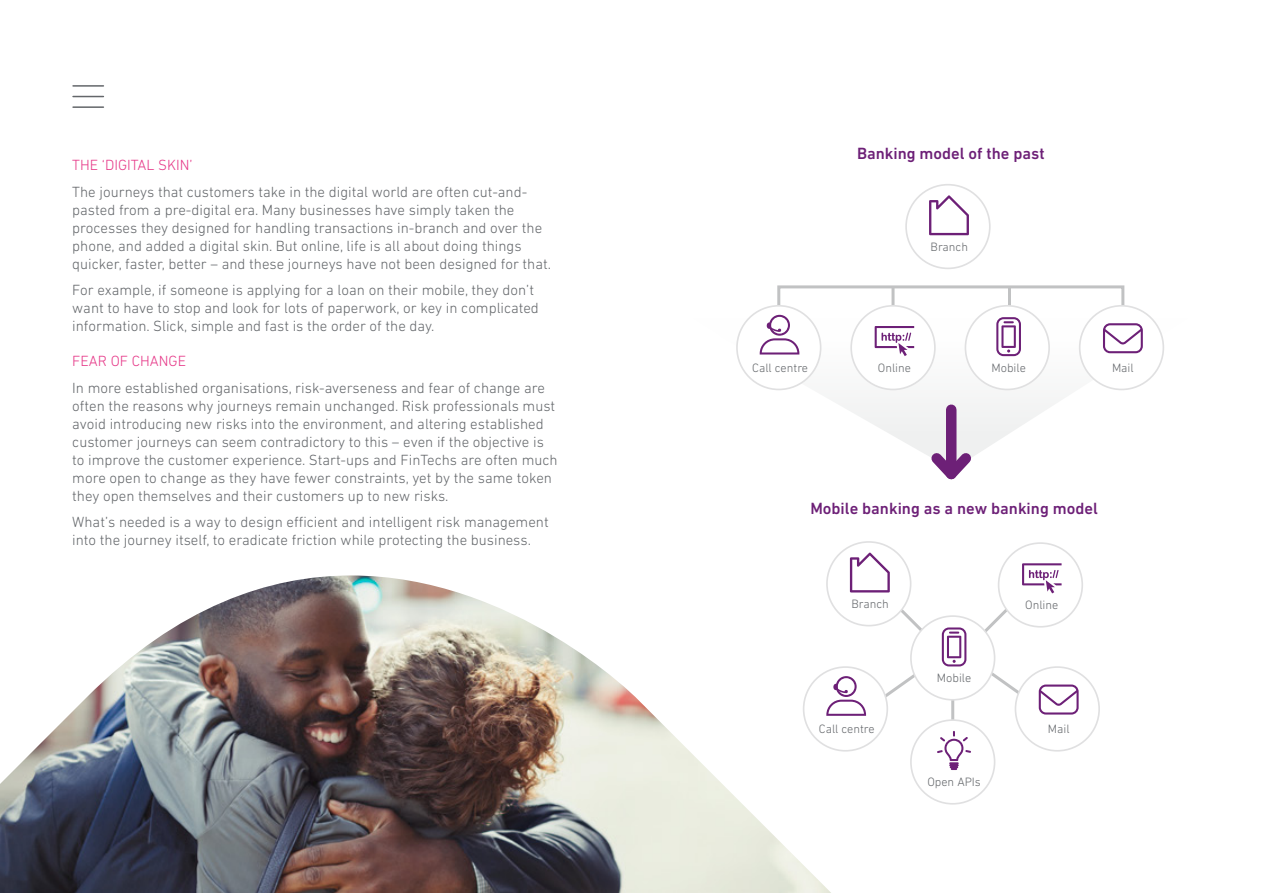
<style>
.page{position:relative;width:1263px;height:893px;background:#fff}
.page>*{position:absolute;margin:0;border:0;box-sizing:border-box;transform-origin:0 0}
.t1{font:500 16.5px "DIN Next W1 G";color:#6d2077}
.t2{font:300 15px/18px "DIN Next W1 G";color:#63666a}
.t3{font:300 15px "DIN Next W1 G";color:#e63888}
.t4{font:300 12.3px "DIN Next W1 G";color:#63666a}
</style>
<div class="page">
<svg style="left:739px;top:318px;width:425px;height:105px"></svg>
<hr style="left:73px;top:85px;width:30px;height:2px;background:#63666a">
<hr style="left:73px;top:96px;width:30px;height:1px;background:#63666a">
<hr style="left:73px;top:106px;width:30px;height:2px;background:#63666a">
<hr style="left:891px;top:287px;width:3px;height:57px;background:#c1c2c3">
<hr style="left:1008px;top:287px;width:3px;height:57px;background:#c1c2c3">
<div style="left:777px;top:285px;width:347px;height:64px;border:3px solid #c1c2c3"></div>
<div style="left:905px;top:184px;width:86px;height:85px;border:2px solid #e0e0e1;border-radius:50%"></div>
<svg style="left:929px;top:195px;width:40px;height:40px"></svg>
<div style="left:851px;top:306px;width:84px;height:83px;background:#fff;border-radius:50%"></div>
<div style="left:850px;top:305px;width:86px;height:85px;border:2px solid #e0e0e1;border-radius:50%"></div>
<div style="left:737px;top:306px;width:84px;height:83px;background:#fff;border-radius:50%"></div>
<div style="left:736px;top:305px;width:85px;height:85px;border:2px solid #e0e0e1;border-radius:50%"></div>
<div style="left:1080px;top:306px;width:83px;height:83px;background:#fff;border-radius:50%"></div>
<div style="left:1079px;top:305px;width:85px;height:85px;border:2px solid #e0e0e1;border-radius:50%"></div>
<div style="left:965px;top:306px;width:84px;height:83px;background:#fff;border-radius:50%"></div>
<div style="left:964px;top:305px;width:86px;height:85px;border:2px solid #e0e0e1;border-radius:50%"></div>
<svg style="left:760px;top:315px;width:39px;height:39px"></svg>
<svg style="left:875px;top:326px;width:39px;height:30px"></svg>
<svg style="left:996px;top:317px;width:25px;height:39px"></svg>
<svg style="left:1103px;top:323px;width:40px;height:30px"></svg>
<svg style="left:827px;top:423px;width:273px;height:382px"></svg>
<img style="left:0;top:575px;width:831px;height:318px">
<div style="left:946px;top:410px;width:10px;height:64px;background:#6d2077"></div>
<svg style="left:922px;top:443px;width:59px;height:46px"></svg>
<p class="t3" style="left:72px;top:157px;width:122px">THE ‘DIGITAL SKIN’</p>
<p class="t2" style="left:72px;top:183px;width:480px">The journeys that customers take in the digital world are often cut-and&shy;pasted from a pre-digital era. Many businesses have simply taken the processes they designed for handling transactions in-branch and over the phone, and added a digital skin. But online, life is all about doing things quicker, faster, better – and these journeys have not been designed for that.</p>
<p class="t2" style="left:72px;top:281px;width:468px">For example, if someone is applying for a loan on their mobile, they don’t want to have to stop and look for lots of paperwork, or key in complicated information. Slick, simple and fast is the order of the day.</p>
<p class="t3" style="left:72px;top:353px;width:115px">FEAR OF CHANGE</p>
<p class="t2" style="left:72px;top:379px;width:487px">In more established organisations, risk-averseness and fear of change are often the reasons why journeys remain unchanged. Risk professionals must avoid introducing new risks into the environment, and altering established customer journeys can seem contradictory to this – even if the objective is to improve the customer experience. Start-ups and FinTechs are often much more open to change as they have fewer constraints, yet by the same token they open themselves and their customers up to new risks.</p>
<p class="t2" style="left:72px;top:513px;width:478px">What’s needed is a way to design efficient and intelligent risk management into the journey itself, to eradicate friction while protecting the business.</p>
<p class="t1" style="left:857px;top:144px;width:189px">Banking model of the past</p>
<p class="t4" style="left:930px;top:239px;width:39px">Branch</p>
<p class="t4" style="left:752px;top:360px;width:57px">Call centre</p>
<p class="t4" style="left:878px;top:360px;width:35px">Online</p>
<p class="t4" style="left:991px;top:360px;width:36px">Mobile</p>
<p class="t4" style="left:1112px;top:360px;width:23px">Mail</p>
<p class="t1" style="left:810px;top:498px;width:289px">Mobile banking as a new banking model</p>
<p class="t4" style="left:851px;top:597px;width:39px">Branch</p>
<p class="t4" style="left:1025px;top:598px;width:35px">Online</p>
<p class="t4" style="left:937px;top:671px;width:36px">Mobile</p>
<p class="t4" style="left:819px;top:722px;width:57px">Call centre</p>
<p class="t4" style="left:1048px;top:722px;width:23px">Mail</p>
<p class="t4" style="left:927px;top:775px;width:55px">Open APIs</p>
</div>
